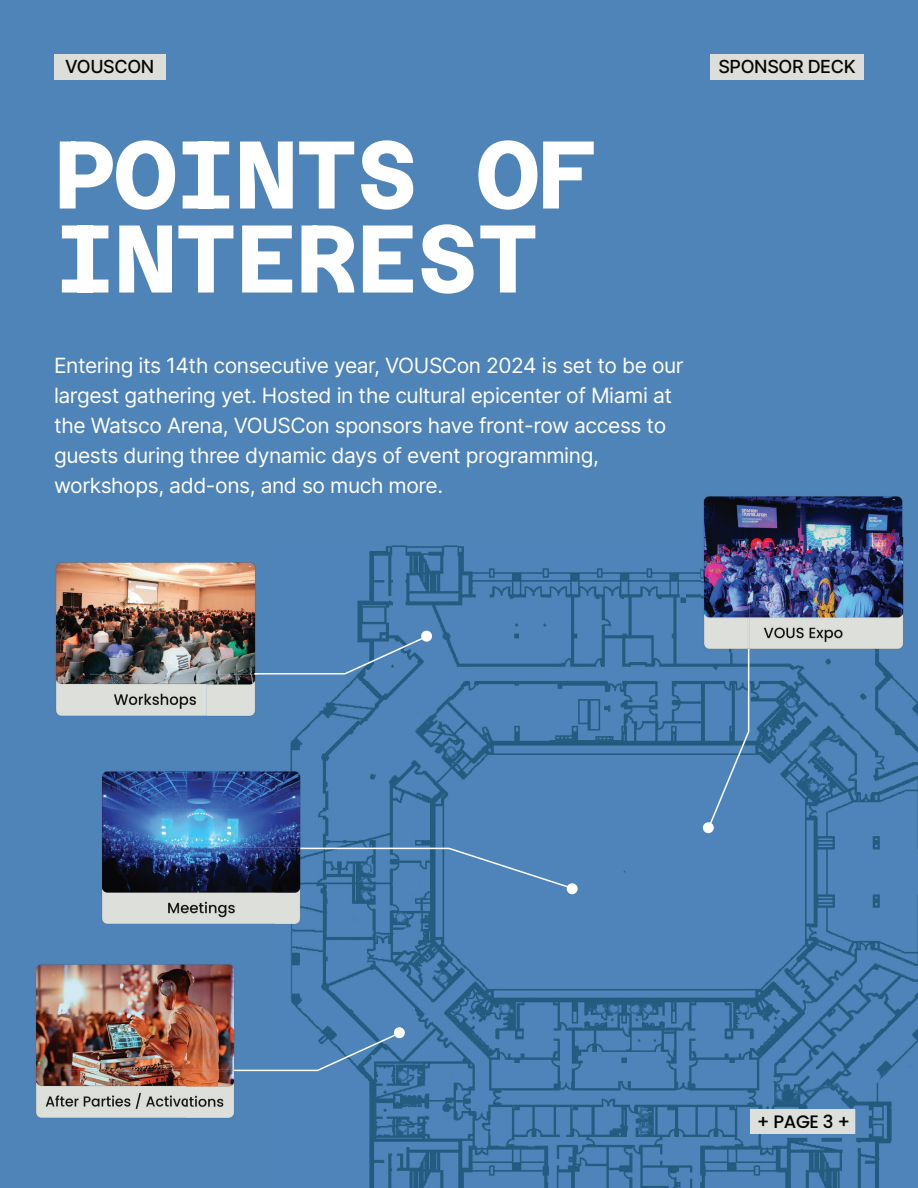
<style>
.page{position:relative;width:918px;height:1188px;background:#4f84b8}
.page>*{position:absolute;margin:0;border:0;box-sizing:border-box;transform-origin:0 0}
.t1{font:100 96px/84px "Azeret Mono";letter-spacing:-.02em;color:#fff}
.t2{font:21px/30px "Inter";letter-spacing:-.02em;color:#fff}
.t3{font:18px "Inter";letter-spacing:-.02em;color:#040503}
.t4{font:500 18px "Poppins";color:#000}
</style>
<div class="page">
<div style="left:54px;top:54px;width:112px;height:25px;background:#ddded9"></div>
<div style="left:710px;top:54px;width:154px;height:25px;background:#ddded9"></div>
<img style="left:275px;top:545px;width:643px;height:643px">
<svg style="left:708px;top:653px;width:41px;height:175px"></svg>
<div style="left:703px;top:822px;width:11px;height:11px;background:#fff;border-radius:50%"></div>
<svg style="left:304px;top:848px;width:268px;height:41px"></svg>
<div style="left:567px;top:883px;width:11px;height:11px;background:#fff;border-radius:50%"></div>
<svg style="left:237px;top:1033px;width:162px;height:38px"></svg>
<div style="left:394px;top:1027px;width:11px;height:11px;background:#fff;border-radius:50%"></div>
<img style="left:102px;top:768px;width:202px;height:160px">
<img style="left:214px;top:848px;width:90px;height:1px">
<img style="left:36px;top:964px;width:201px;height:155px">
<img style="left:63px;top:1070px;width:174px;height:1px">
<img style="left:701px;top:496px;width:205px;height:157px">
<img style="left:748px;top:599px;width:1px;height:54px">
<svg style="left:258px;top:636px;width:169px;height:39px"></svg>
<div style="left:421px;top:631px;width:11px;height:11px;background:#fff;border-radius:50%"></div>
<img style="left:56px;top:562px;width:200px;height:155px">
<img style="left:90px;top:673px;width:168px;height:2px">
<div style="left:751px;top:1110px;width:104px;height:24px;background:#dcdfda"></div>
<p class="t3" style="left:65px;top:53px;width:90px">VOUSCON</p>
<p class="t3" style="left:718px;top:53px;width:139px">SPONSOR DECK</p>
<h1 class="t1" style="left:54px;top:124px;width:547px">POINTS OF<br>INTEREST</h1>
<p class="t2" style="left:54px;top:350px;width:631px">Entering its 14th consecutive year, VOUSCon 2024 is set to be our largest gathering yet. Hosted in the cultural epicenter of Miami at the Watsco Arena, VOUSCon sponsors have front-row access to guests during three dynamic days of event programming, workshops, add-ons, and so much more.</p>
<p class="t4" style="left:757px;top:1111px;width:95px">+ PAGE 3 +</p>
</div>
